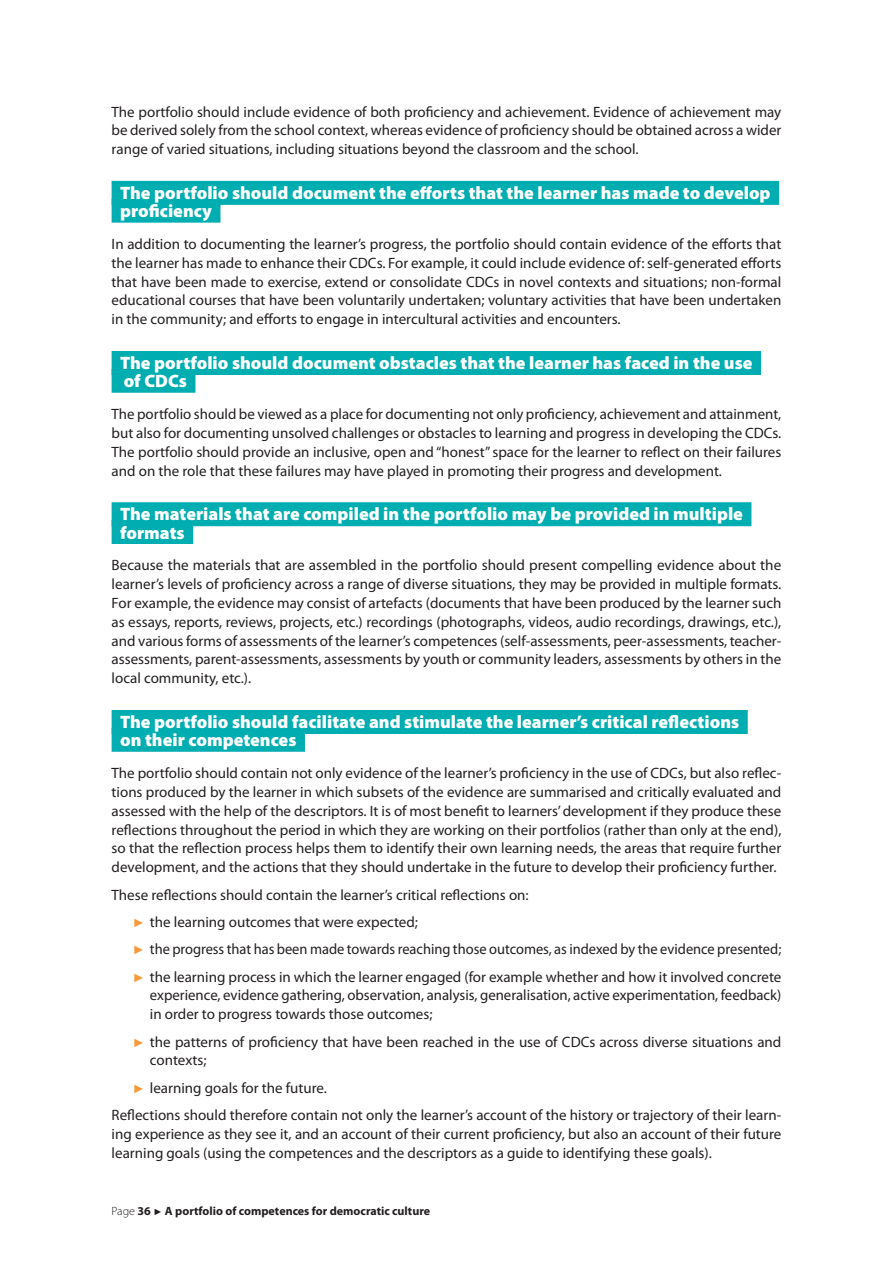
<style>
.page{position:relative;width:893px;height:1263px;background:#fff}
.page>*{position:absolute;margin:0;border:0;box-sizing:border-box;transform-origin:0 0}
.t1{font:900 18px/18.9px "Myriad Pro";color:#fff}
.t2{font:15px/18.9px "Myriad Pro";color:#231f20;text-align:justify}
.t3{font:700 12px "Myriad Pro";color:#231f20}
.s1{font-family:"Arial";font-size:12px;color:#f89939}
.s2{font-weight:300}
.s3{font-family:"Arial";font-weight:400;font-size:9px}
</style>
<div class="page">
<div style="left:112px;top:181px;width:667px;height:24px;background:#00adb0"></div>
<div style="left:112px;top:199px;width:108px;height:24px;background:#00adb0"></div>
<div style="left:112px;top:351px;width:649px;height:24px;background:#00adb0"></div>
<div style="left:112px;top:369px;width:83px;height:24px;background:#00adb0"></div>
<div style="left:112px;top:502px;width:639px;height:24px;background:#00adb0"></div>
<div style="left:112px;top:520px;width:81px;height:24px;background:#00adb0"></div>
<div style="left:112px;top:710px;width:636px;height:24px;background:#00adb0"></div>
<div style="left:112px;top:728px;width:193px;height:24px;background:#00adb0"></div>
<p class="t2" style="left:112px;top:102px;width:671px">The portfolio should include evidence of both proficiency and achievement. Evidence of achievement may be derived solely from the school context, whereas evidence of proficiency should be obtained across a wider range of varied situations, including situations beyond the classroom and the school.</p>
<p class="t1" style="left:120px;top:182px;width:652px">The portfolio should document the efforts that the learner has made to develop proficiency</p>
<p class="t2" style="left:112px;top:234px;width:671px">In addition to documenting the learner’s progress, the portfolio should contain evidence of the efforts that the learner has made to enhance their CDCs. For example, it could include evidence of: self-generated efforts that have been made to exercise, extend or consolidate CDCs in novel contexts and situations; non-formal educational courses that have been voluntarily undertaken; voluntary activities that have been undertaken in the community; and efforts to engage in intercultural activities and encounters.</p>
<p class="t1" style="left:120px;top:352px;width:634px">The portfolio should document obstacles that the learner has faced in the use of CDCs</p>
<p class="t2" style="left:112px;top:404px;width:671px">The portfolio should be viewed as a place for documenting not only proficiency, achievement and attainment, but also for documenting unsolved challenges or obstacles to learning and progress in developing the CDCs.<br>The portfolio should provide an inclusive, open and “honest” space for the learner to reflect on their failures and on the role that these failures may have played in promoting their progress and development.</p>
<p class="t1" style="left:120px;top:504px;width:624px">The materials that are compiled in the portfolio may be provided in multiple formats</p>
<p class="t2" style="left:112px;top:556px;width:671px">Because the materials that are assembled in the portfolio should present compelling evidence about the learner’s levels of proficiency across a range of diverse situations, they may be provided in multiple formats.<br>For example, the evidence may consist of artefacts (documents that have been produced by the learner such as essays, reports, reviews, projects, etc.) recordings (photographs, videos, audio recordings, drawings, etc.), and various forms of assessments of the learner’s competences (self-assessments, peer-assessments, teacher&shy;assessments, parent-assessments, assessments by youth or community leaders, assessments by others in the local community, etc.).</p>
<p class="t1" style="left:120px;top:711px;width:621px">The portfolio should facilitate and stimulate the learner’s critical reflections on their competences</p>
<p class="t2" style="left:112px;top:763px;width:671px">The portfolio should contain not only evidence of the learner’s proficiency in the use of CDCs, but also reflec&shy;tions produced by the learner in which subsets of the evidence are summarised and critically evaluated and assessed with the help of the descriptors. It is of most benefit to learners’ development if they produce these reflections throughout the period in which they are working on their portfolios (rather than only at the end), so that the reflection process helps them to identify their own learning needs, the areas that require further development, and the actions that they should undertake in the future to develop their proficiency further.</p>
<p class="t2" style="left:133px;top:881px;width:650px;line-height:27.3px;text-align:left;text-indent:-21px">These reflections should contain the learner’s critical reflections on:<br><span class="s1">►</span> the learning outcomes that were expected;<br><span class="s1">►</span> the progress that has been made towards reaching those outcomes, as indexed by the evidence presented; <span class="s1">►</span> the learning process in which the learner engaged (for example whether and how it involved concrete</p>
<p class="t2" style="left:150px;top:986px;width:633px">experience, evidence gathering, observation, analysis, generalisation, active experimentation, feedback) in order to progress towards those outcomes;</p>
<p class="t2" style="left:150px;top:1032px;width:633px;text-indent:-17px"><span class="s1">►</span> the patterns of proficiency that have been reached in the use of CDCs across diverse situations and contexts;</p>
<p class="t2" style="left:112px;top:1074px;width:671px;line-height:27.3px;text-indent:21px"><span class="s1">►</span> learning goals for the future.<br>Reflections should therefore contain not only the learner’s account of the history or trajectory of their learn-</p>
<p class="t2" style="left:112px;top:1124px;width:671px">ing experience as they see it, and an account of their current proficiency, but also an account of their future learning goals (using the competences and the descriptors as a guide to identifying these goals).</p>
<p class="t3" style="left:112px;top:1203px;width:320px"><span class="s2">Page</span> 36 <span class="s3">►</span> A portfolio of competences for democratic culture</p>
</div>
